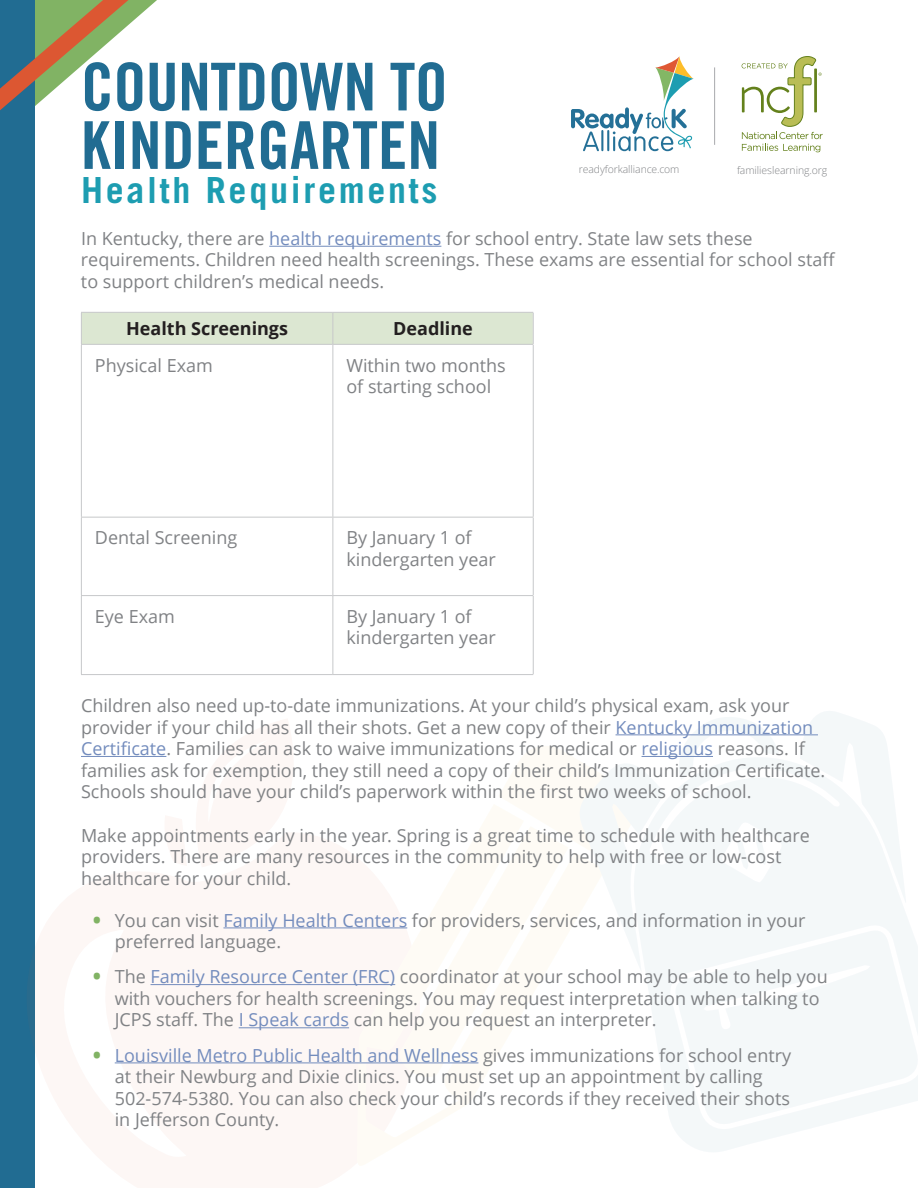
<style>
.page{position:relative;width:918px;height:1188px;background:#fff}
.page>*{position:absolute;margin:0;border:0;box-sizing:border-box;transform-origin:0 0}
.t1{font:66px/58.5px "Trade Gothic Bold Cond Twenty";color:#216c92}
.t2{font:700 36px "Trade Gothic";letter-spacing:.075em;color:#1d9db1}
.t3{font:18px/21.6px "Open Sans";color:#808285}
.t4{font:700 18px "Open Sans";color:#231f20}
.t5{font:300 10.5px "Open Sans";letter-spacing:-.005em;color:#808285}
.s1{color:#738cbd}
.s2{font-weight:800;font-size:19.5px;color:#81b364}
</style>
<div class="page">
<div style="left:0;top:0;width:34px;height:1188px;background:#216c92"></div>
<svg style="left:0;top:0;width:157px;height:186px"></svg>
<svg style="left:571px;top:56px;width:123px;height:95px"></svg>
<svg style="left:34px;top:832px;width:323px;height:356px;fill:#fdf7f5"></svg>
<svg style="left:163px;top:756px;width:145px;height:111px"></svg>
<svg style="left:663px;top:760px;width:248px;height:392px;fill:#f4f8f9"></svg>
<svg style="left:399px;top:756px;width:266px;height:323px"></svg>
<svg style="left:800px;top:711px;width:106px;height:192px"></svg>
<svg style="left:676px;top:717px;width:103px;height:63px"></svg>
<svg style="left:674px;top:929px;width:244px;height:198px;fill:#f4f8f9"></svg>
<svg style="left:737px;top:839px;width:12px;height:31px"></svg>
<svg style="left:755px;top:835px;width:12px;height:30px"></svg>
<hr style="left:269px;top:246px;width:172px;height:1px;background:#738cbd">
<hr style="left:616px;top:734px;width:202px;height:1px;background:#738cbd">
<hr style="left:81px;top:756px;width:85px;height:1px;background:#738cbd">
<hr style="left:642px;top:756px;width:71px;height:1px;background:#738cbd">
<hr style="left:223px;top:927px;width:184px;height:1px;background:#738cbd">
<hr style="left:151px;top:984px;width:244px;height:1px;background:#738cbd">
<hr style="left:239px;top:1027px;width:110px;height:1px;background:#738cbd">
<hr style="left:115px;top:1062px;width:363px;height:1px;background:#738cbd">
<div style="left:82px;top:313px;width:451px;height:31px;background:#dce7d2"></div>
<hr style="left:81px;top:312px;width:252px;height:1px;background:#c7c8ca">
<hr style="left:81px;top:313px;width:1px;height:31px;background:#c7c8ca">
<hr style="left:333px;top:312px;width:200px;height:1px;background:#c7c8ca">
<hr style="left:333px;top:313px;width:1px;height:31px;background:#c7c8ca">
<hr style="left:533px;top:313px;width:1px;height:31px;background:#c7c8ca">
<hr style="left:333px;top:345px;width:1px;height:172px;background:#c7c8ca">
<hr style="left:533px;top:345px;width:1px;height:172px;background:#c7c8ca">
<hr style="left:333px;top:518px;width:1px;height:77px;background:#c7c8ca">
<hr style="left:533px;top:518px;width:1px;height:77px;background:#c7c8ca">
<hr style="left:333px;top:596px;width:1px;height:78px;background:#c7c8ca">
<hr style="left:533px;top:596px;width:1px;height:78px;background:#c7c8ca">
<hr style="left:81px;top:674px;width:252px;height:1px;background:#c7c8ca">
<hr style="left:333px;top:674px;width:200px;height:1px;background:#c7c8ca">
<hr style="left:81px;top:344px;width:252px;height:1px;background:#c7c8ca">
<hr style="left:81px;top:345px;width:1px;height:172px;background:#c7c8ca">
<hr style="left:333px;top:344px;width:200px;height:1px;background:#c7c8ca">
<hr style="left:81px;top:517px;width:252px;height:1px;background:#c7c8ca">
<hr style="left:81px;top:518px;width:1px;height:77px;background:#c7c8ca">
<hr style="left:333px;top:517px;width:200px;height:1px;background:#c7c8ca">
<hr style="left:81px;top:595px;width:252px;height:1px;background:#c7c8ca">
<hr style="left:81px;top:596px;width:1px;height:78px;background:#c7c8ca">
<hr style="left:333px;top:595px;width:200px;height:1px;background:#c7c8ca">
<svg style="left:742px;top:56px;width:81px;height:96px"></svg>
<hr style="left:714px;top:67px;width:1px;height:78px;background:#a8a9ad">
<h1 class="t1" style="left:81px;top:57px;width:368px">COUNTDOWN TO<br>KINDERGARTEN</h1>
<h2 class="t2" style="left:81px;top:168px;width:358px">Health Requirements</h2>
<p class="t5" style="left:579px;top:162px;width:102px">readyforkalliance.com</p>
<p class="t5" style="left:737px;top:163px;width:92px">familieslearning.org</p>
<p class="t3" style="left:81px;top:227px;width:756px">In Kentucky, there are <span class="s1">health requirements</span> for school entry. State law sets these requirements. Children need health screenings. These exams are essential for school staff to support children’s medical needs.</p>
<p class="t4" style="left:126px;top:316px;width:163px">Health Screenings</p>
<p class="t4" style="left:393px;top:316px;width:81px">Deadline</p>
<p class="t3" style="left:95px;top:354px;width:120px">Physical Exam</p>
<p class="t3" style="left:346px;top:354px;width:161px">Within two months of starting school</p>
<p class="t3" style="left:95px;top:527px;width:144px">Dental Screening</p>
<p class="t3" style="left:346px;top:527px;width:151px">By January 1 of kindergarten year</p>
<p class="t3" style="left:95px;top:605px;width:82px">Eye Exam</p>
<p class="t3" style="left:346px;top:605px;width:151px">By January 1 of kindergarten year</p>
<p class="t3" style="left:81px;top:694px;width:746px">Children also need up-to-date immunizations. At your child’s physical exam, ask your provider if your child has all their shots. Get a new copy of their <span class="s1">Kentucky Immunization Certificate</span>. Families can ask to waive immunizations for medical or <span class="s1">religious</span> reasons. If families ask for exemption, they still need a copy of their child’s Immunization Certificate.<br>Schools should have your child’s paperwork within the first two weeks of school.</p>
<p class="t3" style="left:81px;top:824px;width:730px">Make appointments early in the year. Spring is a great time to schedule with healthcare providers. There are many resources in the community to help with free or low-cost healthcare for your child.</p>
<p class="t3" style="left:115px;top:909px;width:692px;text-indent:-22px"><span class="s2">•</span> You can visit <span class="s1">Family Health Centers</span> for providers, services, and information in your preferred language.</p>
<p class="t3" style="left:115px;top:965px;width:714px;text-indent:-22px"><span class="s2">•</span> The <span class="s1">Family Resource Center (FRC)</span> coordinator at your school may be able to help you with vouchers for health screenings. You may request interpretation when talking to<br>JCPS staff. The <span class="s1">I Speak cards</span> can help you request an interpreter.</p>
<p class="t3" style="left:115px;top:1044px;width:678px;text-indent:-22px"><span class="s2">•</span> <span class="s1">Louisville Metro Public Health and Wellness</span> gives immunizations for school entry at their Newburg and Dixie clinics. You must set up an appointment by calling 502-574-5380. You can also check your child’s records if they received their shots in Jefferson County.</p>
</div>
